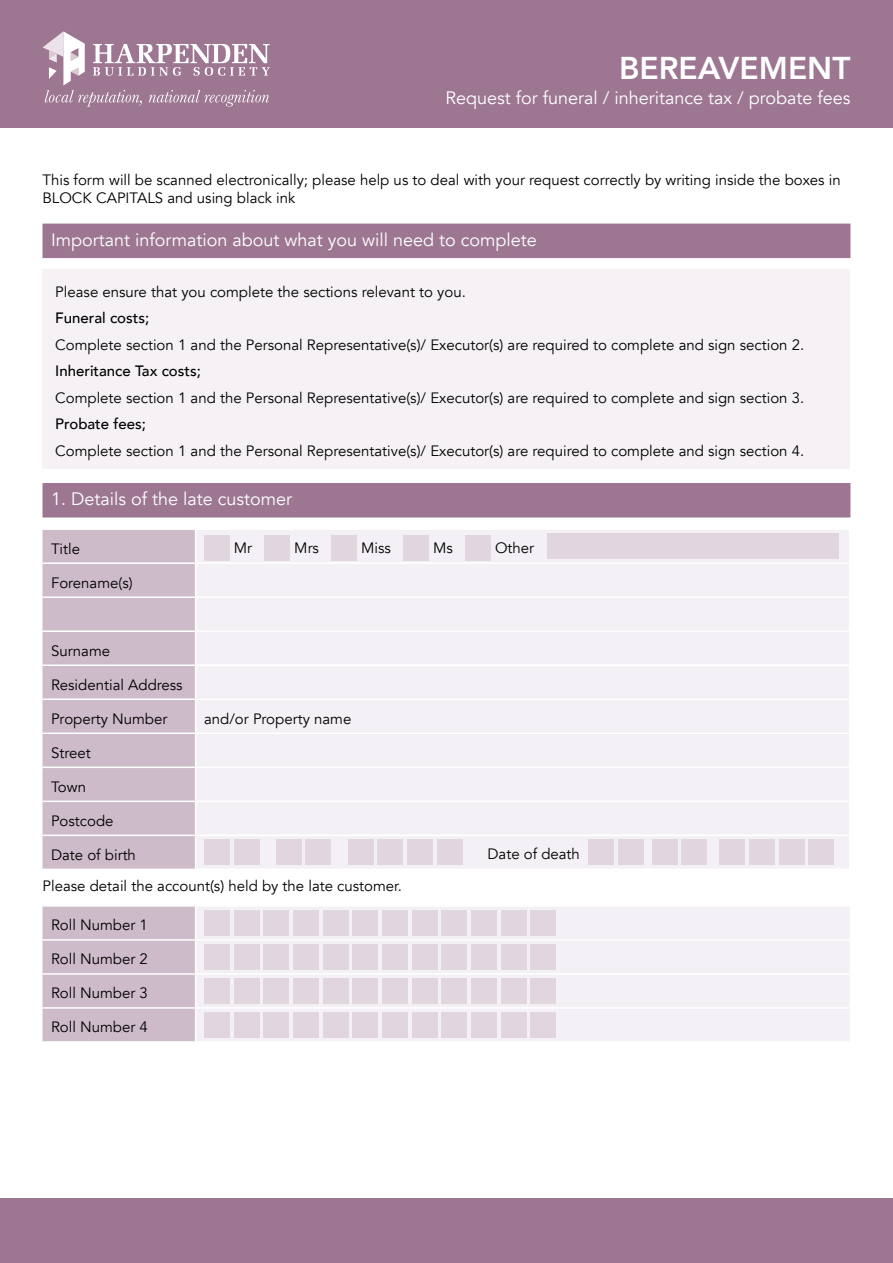
<style>
.page{position:relative;width:893px;height:1263px;background:#fff}
.page>*{position:absolute;margin:0;border:0;box-sizing:border-box;transform-origin:0 0}
.t1{font:800 31.5px "Avenir";color:#fff}
.t2{font:18px "Avenir";color:#fff}
.t3{font:15px/18px "Avenir";color:#000}
.t4{font:500 15px "Avenir";color:#000}
</style>
<div class="page">
<div style="left:0;top:1199px;width:893px;height:64px;background:#9d7692"></div>
<div style="left:0;top:0;width:893px;height:128px;background:#9d7692"></div>
<svg style="left:43px;top:31px;width:227px;height:76px"></svg>
<div style="left:43px;top:224px;width:807px;height:34px;background:#9d7692"></div>
<div style="left:43px;top:483px;width:807px;height:34px;background:#9d7692"></div>
<div style="left:43px;top:269px;width:807px;height:199px;background:#f5f1f4"></div>
<div style="left:43px;top:530px;width:152px;height:339px;background:#cebbc9"></div>
<div style="left:197px;top:530px;width:652px;height:338px;background:#f4f1f6"></div>
<hr style="left:43px;top:562px;width:153px;height:2px;background:#fff">
<hr style="left:196px;top:562px;width:654px;height:2px;background:#fff">
<hr style="left:43px;top:596px;width:153px;height:2px;background:#fff">
<hr style="left:196px;top:596px;width:654px;height:2px;background:#fff">
<hr style="left:43px;top:630px;width:153px;height:2px;background:#fff">
<hr style="left:196px;top:630px;width:654px;height:2px;background:#fff">
<hr style="left:43px;top:664px;width:153px;height:2px;background:#fff">
<hr style="left:196px;top:664px;width:654px;height:2px;background:#fff">
<hr style="left:43px;top:698px;width:153px;height:2px;background:#fff">
<hr style="left:196px;top:698px;width:654px;height:2px;background:#fff">
<hr style="left:43px;top:732px;width:153px;height:2px;background:#fff">
<hr style="left:196px;top:732px;width:654px;height:2px;background:#fff">
<hr style="left:43px;top:766px;width:153px;height:2px;background:#fff">
<hr style="left:196px;top:766px;width:654px;height:2px;background:#fff">
<hr style="left:43px;top:800px;width:153px;height:2px;background:#fff">
<hr style="left:196px;top:800px;width:654px;height:2px;background:#fff">
<hr style="left:43px;top:834px;width:153px;height:2px;background:#fff">
<hr style="left:196px;top:834px;width:654px;height:2px;background:#fff">
<div style="left:204px;top:535px;width:26px;height:25px;background:#e1d6de"></div>
<div style="left:265px;top:535px;width:25px;height:25px;background:#e1d6de"></div>
<div style="left:332px;top:535px;width:25px;height:25px;background:#e1d6de"></div>
<div style="left:403px;top:535px;width:26px;height:25px;background:#e1d6de"></div>
<div style="left:465px;top:535px;width:26px;height:25px;background:#e1d6de"></div>
<div style="left:547px;top:533px;width:291px;height:26px;background:#e1d6de"></div>
<div style="left:204px;top:839px;width:26px;height:26px;background:#e1d6de"></div>
<div style="left:234px;top:839px;width:25px;height:26px;background:#e1d6de"></div>
<div style="left:276px;top:839px;width:25px;height:26px;background:#e1d6de"></div>
<div style="left:306px;top:839px;width:25px;height:26px;background:#e1d6de"></div>
<div style="left:348px;top:839px;width:25px;height:26px;background:#e1d6de"></div>
<div style="left:378px;top:839px;width:25px;height:26px;background:#e1d6de"></div>
<div style="left:407px;top:839px;width:26px;height:26px;background:#e1d6de"></div>
<div style="left:437px;top:839px;width:25px;height:26px;background:#e1d6de"></div>
<div style="left:588px;top:839px;width:26px;height:26px;background:#e1d6de"></div>
<div style="left:618px;top:839px;width:25px;height:26px;background:#e1d6de"></div>
<div style="left:652px;top:839px;width:25px;height:26px;background:#e1d6de"></div>
<div style="left:681px;top:839px;width:26px;height:26px;background:#e1d6de"></div>
<div style="left:720px;top:839px;width:25px;height:26px;background:#e1d6de"></div>
<div style="left:749px;top:839px;width:26px;height:26px;background:#e1d6de"></div>
<div style="left:779px;top:839px;width:25px;height:26px;background:#e1d6de"></div>
<div style="left:809px;top:839px;width:25px;height:26px;background:#e1d6de"></div>
<div style="left:43px;top:907px;width:152px;height:134px;background:#cebbc9"></div>
<div style="left:197px;top:907px;width:653px;height:134px;background:#f4f1f6"></div>
<hr style="left:43px;top:939px;width:153px;height:2px;background:#fff">
<hr style="left:196px;top:939px;width:655px;height:2px;background:#fff">
<hr style="left:43px;top:973px;width:153px;height:2px;background:#fff">
<hr style="left:196px;top:973px;width:655px;height:2px;background:#fff">
<hr style="left:43px;top:1007px;width:153px;height:2px;background:#fff">
<hr style="left:196px;top:1007px;width:655px;height:2px;background:#fff">
<div style="left:204px;top:910px;width:26px;height:26px;background:#e1d6de"></div>
<div style="left:234px;top:910px;width:25px;height:26px;background:#e1d6de"></div>
<div style="left:263px;top:910px;width:26px;height:26px;background:#e1d6de"></div>
<div style="left:293px;top:910px;width:26px;height:26px;background:#e1d6de"></div>
<div style="left:323px;top:910px;width:25px;height:26px;background:#e1d6de"></div>
<div style="left:353px;top:910px;width:25px;height:26px;background:#e1d6de"></div>
<div style="left:382px;top:910px;width:26px;height:26px;background:#e1d6de"></div>
<div style="left:412px;top:910px;width:25px;height:26px;background:#e1d6de"></div>
<div style="left:442px;top:910px;width:25px;height:26px;background:#e1d6de"></div>
<div style="left:471px;top:910px;width:26px;height:26px;background:#e1d6de"></div>
<div style="left:501px;top:910px;width:25px;height:26px;background:#e1d6de"></div>
<div style="left:531px;top:910px;width:25px;height:26px;background:#e1d6de"></div>
<div style="left:204px;top:944px;width:26px;height:26px;background:#e1d6de"></div>
<div style="left:234px;top:944px;width:25px;height:26px;background:#e1d6de"></div>
<div style="left:263px;top:944px;width:26px;height:26px;background:#e1d6de"></div>
<div style="left:293px;top:944px;width:26px;height:26px;background:#e1d6de"></div>
<div style="left:323px;top:944px;width:25px;height:26px;background:#e1d6de"></div>
<div style="left:353px;top:944px;width:25px;height:26px;background:#e1d6de"></div>
<div style="left:382px;top:944px;width:26px;height:26px;background:#e1d6de"></div>
<div style="left:412px;top:944px;width:25px;height:26px;background:#e1d6de"></div>
<div style="left:442px;top:944px;width:25px;height:26px;background:#e1d6de"></div>
<div style="left:471px;top:944px;width:26px;height:26px;background:#e1d6de"></div>
<div style="left:501px;top:944px;width:25px;height:26px;background:#e1d6de"></div>
<div style="left:531px;top:944px;width:25px;height:26px;background:#e1d6de"></div>
<div style="left:204px;top:978px;width:26px;height:26px;background:#e1d6de"></div>
<div style="left:234px;top:978px;width:25px;height:26px;background:#e1d6de"></div>
<div style="left:263px;top:978px;width:26px;height:26px;background:#e1d6de"></div>
<div style="left:293px;top:978px;width:26px;height:26px;background:#e1d6de"></div>
<div style="left:323px;top:978px;width:25px;height:26px;background:#e1d6de"></div>
<div style="left:353px;top:978px;width:25px;height:26px;background:#e1d6de"></div>
<div style="left:382px;top:978px;width:26px;height:26px;background:#e1d6de"></div>
<div style="left:412px;top:978px;width:25px;height:26px;background:#e1d6de"></div>
<div style="left:442px;top:978px;width:25px;height:26px;background:#e1d6de"></div>
<div style="left:471px;top:978px;width:26px;height:26px;background:#e1d6de"></div>
<div style="left:501px;top:978px;width:25px;height:26px;background:#e1d6de"></div>
<div style="left:531px;top:978px;width:25px;height:26px;background:#e1d6de"></div>
<div style="left:204px;top:1012px;width:26px;height:26px;background:#e1d6de"></div>
<div style="left:234px;top:1012px;width:25px;height:26px;background:#e1d6de"></div>
<div style="left:263px;top:1012px;width:26px;height:26px;background:#e1d6de"></div>
<div style="left:293px;top:1012px;width:26px;height:26px;background:#e1d6de"></div>
<div style="left:323px;top:1012px;width:25px;height:26px;background:#e1d6de"></div>
<div style="left:353px;top:1012px;width:25px;height:26px;background:#e1d6de"></div>
<div style="left:382px;top:1012px;width:26px;height:26px;background:#e1d6de"></div>
<div style="left:412px;top:1012px;width:25px;height:26px;background:#e1d6de"></div>
<div style="left:442px;top:1012px;width:25px;height:26px;background:#e1d6de"></div>
<div style="left:471px;top:1012px;width:26px;height:26px;background:#e1d6de"></div>
<div style="left:501px;top:1012px;width:25px;height:26px;background:#e1d6de"></div>
<div style="left:531px;top:1012px;width:25px;height:26px;background:#e1d6de"></div>
<h1 class="t1" style="left:619px;top:49px;width:233px">BEREAVEMENT</h1>
<p class="t2" style="left:445px;top:90px;width:406px">Request for funeral / inheritance tax / probate fees</p>
<p class="t3" style="left:43px;top:172px;width:800px">This form will be scanned electronically; please help us to deal with your request correctly by writing inside the boxes in<br>BLOCK CAPITALS and using black ink</p>
<p class="t2" style="left:51px;top:232px;width:487px">Important information about what you will need to complete</p>
<p class="t3" style="left:55px;top:284px;width:412px">Please ensure that you complete the sections relevant to you.</p>
<p class="t4" style="left:55px;top:312px;width:95px">Funeral costs;</p>
<p class="t3" style="left:55px;top:337px;width:750px">Complete section 1 and the Personal Representative(s)/ Executor(s) are required to complete and sign section 2.</p>
<p class="t4" style="left:55px;top:365px;width:147px">Inheritance Tax costs;</p>
<p class="t3" style="left:55px;top:390px;width:750px">Complete section 1 and the Personal Representative(s)/ Executor(s) are required to complete and sign section 3.</p>
<p class="t4" style="left:55px;top:418px;width:92px">Probate fees;</p>
<p class="t3" style="left:55px;top:443px;width:750px">Complete section 1 and the Personal Representative(s)/ Executor(s) are required to complete and sign section 4.</p>
<p class="t2" style="left:51px;top:492px;width:242px">1. Details of the late customer</p>
<p class="t3" style="left:51px;top:541px;width:31px">Title</p>
<p class="t3" style="left:234px;top:540px;width:20px">Mr</p>
<p class="t3" style="left:294px;top:540px;width:26px">Mrs</p>
<p class="t3" style="left:361px;top:540px;width:31px">Miss</p>
<p class="t3" style="left:433px;top:540px;width:21px">Ms</p>
<p class="t3" style="left:495px;top:540px;width:41px">Other</p>
<p class="t3" style="left:51px;top:575px;width:83px">Forename(s)</p>
<p class="t3" style="left:51px;top:643px;width:61px">Surname</p>
<p class="t3" style="left:51px;top:677px;width:133px">Residential Address</p>
<p class="t3" style="left:51px;top:711px;width:118px">Property Number</p>
<p class="t3" style="left:204px;top:711px;width:149px">and/or Property name</p>
<p class="t3" style="left:51px;top:745px;width:41px">Street</p>
<p class="t3" style="left:51px;top:779px;width:37px">Town</p>
<p class="t3" style="left:51px;top:813px;width:64px">Postcode</p>
<p class="t3" style="left:51px;top:847px;width:86px">Date of birth</p>
<p class="t3" style="left:487px;top:846px;width:94px">Date of death</p>
<p class="t3" style="left:43px;top:878px;width:361px">Please detail the account(s) held by the late customer.</p>
<p class="t3" style="left:51px;top:918px;width:98px">Roll Number 1</p>
<p class="t3" style="left:51px;top:952px;width:98px">Roll Number 2</p>
<p class="t3" style="left:51px;top:986px;width:98px">Roll Number 3</p>
<p class="t3" style="left:51px;top:1020px;width:98px">Roll Number 4</p>
</div>
